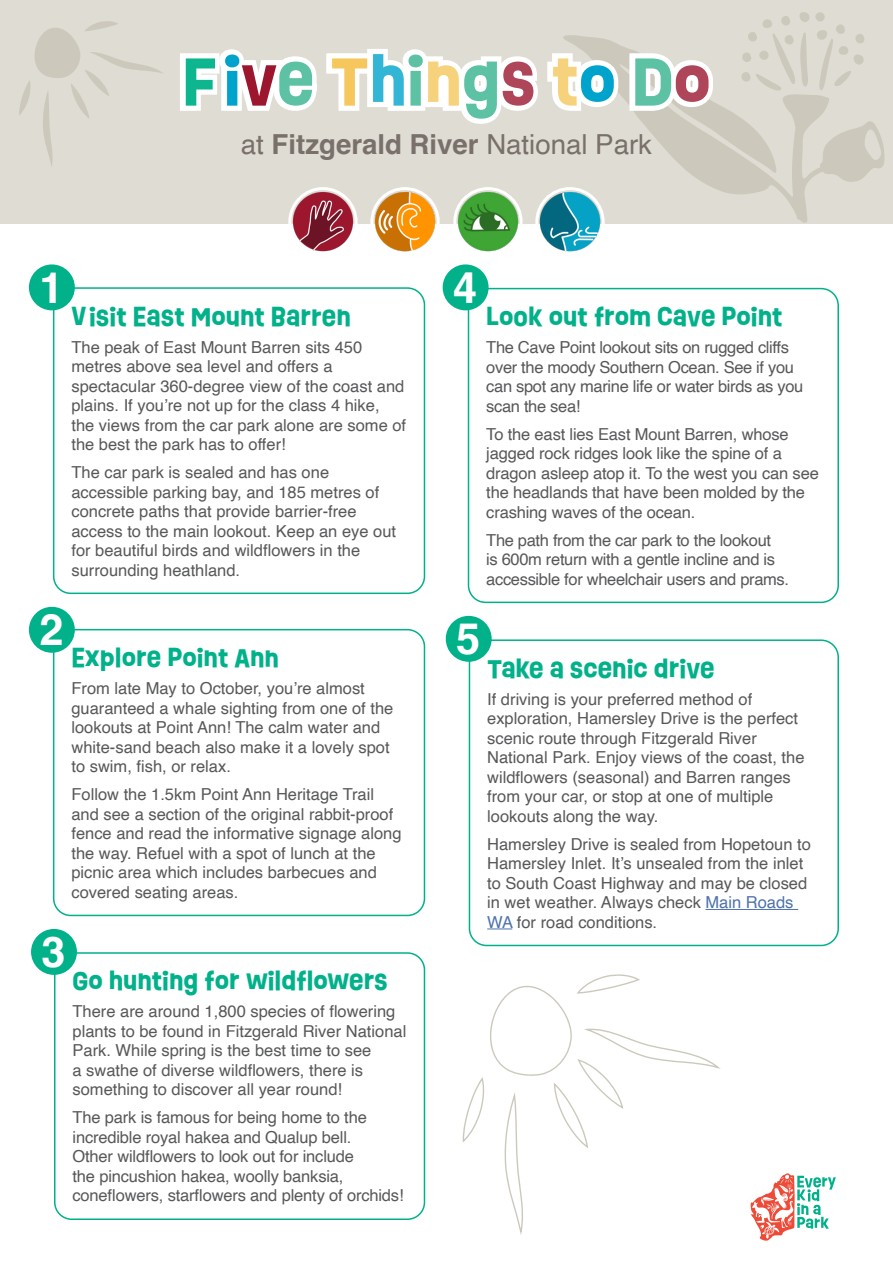
<style>
.page{position:relative;width:893px;height:1263px;background:#fff}
.page>*{position:absolute;margin:0;border:0;box-sizing:border-box;transform-origin:0 0}
.t1{font:700 62.1px "Ruddy";color:#5dc2a3}
.Body_text{font:700 43.2px "Helvetica";color:#fff}
.t2{font:700 27.6px "Helvetica";color:#79706b}
.Body_text-2{font:700 24px "Ruddy";color:#00b18a}
.Heading_-_white{font:700 24px "Ruddy";color:#00b18a}
.Body_text-3{font:16.5px/19.5px "Helvetica";color:#57585a}
.Body_text-4{font:16.5px/19.5px "Helvetica";letter-spacing:-.02em;color:#57585a}
.s1{color:#0eb690}
.s2{color:#00a3cc}
.s3{color:#9c172e}
.s4{color:#f5c75c}
.s5{color:#33b6d6}
.s6{color:#f7d27c}
.s7{color:#af4558}
.s8{font-weight:400}
.s9{color:#4d72ac}
</style>
<div class="page">
<div style="left:0;top:0;width:893px;height:223px;background:#dedcd3"></div>
<svg style="left:749px;top:12px;width:96px;height:22px"></svg>
<svg style="left:563px;top:34px;width:322px;height:189px"></svg>
<svg style="left:19px;top:21px;width:143px;height:145px"></svg>
<svg style="left:180px;top:44px;width:538px;height:100px"></svg>
<img style="left:372px;top:189px;width:66px;height:66px;border-radius:33px">
<div style="left:370px;top:187px;width:70px;height:69px;border:3px solid #fff;border-radius:50%"></div>
<img style="left:290px;top:189px;width:66px;height:66px;border-radius:33px">
<div style="left:288px;top:187px;width:70px;height:69px;border:3px solid #fff;border-radius:50%"></div>
<img style="left:455px;top:189px;width:66px;height:66px;border-radius:33px">
<div style="left:453px;top:187px;width:70px;height:69px;border:3px solid #fff;border-radius:50%"></div>
<img style="left:537px;top:189px;width:66px;height:66px;border-radius:33px">
<div style="left:535px;top:187px;width:70px;height:69px;border:3px solid #fff;border-radius:50%"></div>
<div style="left:53px;top:287px;width:372px;height:307px;border:2px solid #00b18a;border-radius:17px"></div>
<div style="left:29px;top:264px;width:46px;height:46px;background:#00b18a;border-radius:50%"></div>
<div style="left:54px;top:952px;width:371px;height:268px;border:2px solid #00b18a;border-radius:17px"></div>
<div style="left:31px;top:929px;width:46px;height:46px;background:#00b18a;border-radius:50%"></div>
<div style="left:53px;top:629px;width:372px;height:287px;border:2px solid #00b18a;border-radius:17px"></div>
<div style="left:29px;top:607px;width:46px;height:46px;background:#00b18a;border-radius:50%"></div>
<div style="left:468px;top:288px;width:371px;height:315px;border:2px solid #00b18a;border-radius:17px"></div>
<div style="left:443px;top:264px;width:46px;height:46px;background:#00b18a;border-radius:50%"></div>
<hr style="left:705px;top:909px;width:93px;height:1px;background:#4d72ac">
<svg style="left:487px;top:928px;width:25px;height:1px"></svg>
<div style="left:469px;top:639px;width:370px;height:307px;border:2px solid #00b18a;border-radius:17px"></div>
<div style="left:446px;top:616px;width:46px;height:46px;background:#00b18a;border-radius:50%"></div>
<svg style="left:750px;top:1173px;width:86px;height:68px"></svg>
<svg style="left:462px;top:974px;width:259px;height:261px"></svg>
<h1 class="t1" style="left:182px;top:34px;width:530px"><span class="s1">F</span><span class="s2">i</span><span class="s3">v</span>e <span class="s4">T</span><span class="s5">h</span>i<span class="s6">n</span>g<span class="s7">s</span> <span class="s6">t</span><span class="s2">o</span> D<span class="s7">o</span></h1>
<p class="t2" style="left:241px;top:128px;width:413px"><span class="s8">at</span> Fitzgerald River <span class="s8">National Park</span></p>
<p class="Body_text" style="left:39px;top:261px;width:26px">1</p>
<p class="Body_text-2" style="left:71px;top:298px;width:281px">Visit East Mount Barren</p>
<p class="Body_text-3" style="left:71px;top:337px;width:336px">The peak of East Mount Barren sits 450 metres above sea level and offers a spectacular 360-degree view of the coast and plains. If you’re not up for the class 4 hike, the views from the car park alone are some of the best the park has to offer!</p>
<p class="Body_text-3" style="left:71px;top:463px;width:326px">The car park is sealed and has one accessible parking bay, and 185 metres of concrete paths that provide barrier-free access to the main lookout. Keep an eye out for beautiful birds and wildflowers in the surrounding heathland.</p>
<p class="Body_text" style="left:39px;top:604px;width:26px">2</p>
<p class="Heading_-_white" style="left:71px;top:640px;width:209px">Explore Point Ann</p>
<p class="Body_text-3" style="left:71px;top:679px;width:323px">From late May to October, you’re almost guaranteed a whale sighting from one of the lookouts at Point Ann! The calm water and white-sand beach also make it a lovely spot to swim, fish, or relax.</p>
<p class="Body_text-3" style="left:71px;top:785px;width:332px">Follow the 1.5km Point Ann Heritage Trail and see a section of the original rabbit-proof fence and read the informative signage along the way. Refuel with a spot of lunch at the picnic area which includes barbecues and covered seating areas.</p>
<p class="Body_text" style="left:453px;top:261px;width:26px">4</p>
<p class="Body_text-2" style="left:486px;top:299px;width:298px">Look out from Cave Point</p>
<p class="Body_text-4" style="left:486px;top:338px;width:319px">The Cave Point lookout sits on rugged cliffs over the moody Southern Ocean. See if you can spot any marine life or water birds as you scan the sea!</p>
<p class="Body_text-3" style="left:486px;top:424px;width:334px">To the east lies East Mount Barren, whose jagged rock ridges look like the spine of a dragon asleep atop it. To the west you can see the headlands that have been molded by the crashing waves of the ocean.</p>
<p class="Body_text-4" style="left:486px;top:530px;width:304px">The path from the car park to the lookout<br>is 600m return with a gentle incline and is accessible for wheelchair users and prams.</p>
<p class="Body_text" style="left:456px;top:613px;width:26px">5</p>
<p class="Heading_-_white" style="left:487px;top:650px;width:229px">Take a scenic drive</p>
<p class="Body_text-3" style="left:487px;top:690px;width:319px">If driving is your preferred method of exploration, Hamersley Drive is the perfect scenic route through Fitzgerald River National Park. Enjoy views of the coast, the wildflowers (seasonal) and Barren ranges from your car, or stop at one of multiple lookouts along the way.</p>
<p class="Body_text-3" style="left:487px;top:835px;width:325px">Hamersley Drive is sealed from Hopetoun to Hamersley Inlet. It’s unsealed from the inlet to South Coast Highway and may be closed in wet weather. Always check <span class="s9">Main Roads WA</span> for road conditions.</p>
<p class="Body_text" style="left:42px;top:926px;width:26px">3</p>
<p class="Body_text-2" style="left:73px;top:963px;width:317px">Go hunting for wildflowers</p>
<p class="Body_text-3" style="left:73px;top:1002px;width:335px">There are around 1,800 species of flowering plants to be found in Fitzgerald River National Park. While spring is the best time to see<br>a swathe of diverse wildflowers, there is something to discover all year round!</p>
<p class="Body_text-3" style="left:73px;top:1108px;width:333px">The park is famous for being home to the incredible royal hakea and Qualup bell.<br>Other wildflowers to look out for include<br>the pincushion hakea, woolly banksia, coneflowers, starflowers and plenty of orchids!</p>
</div>
